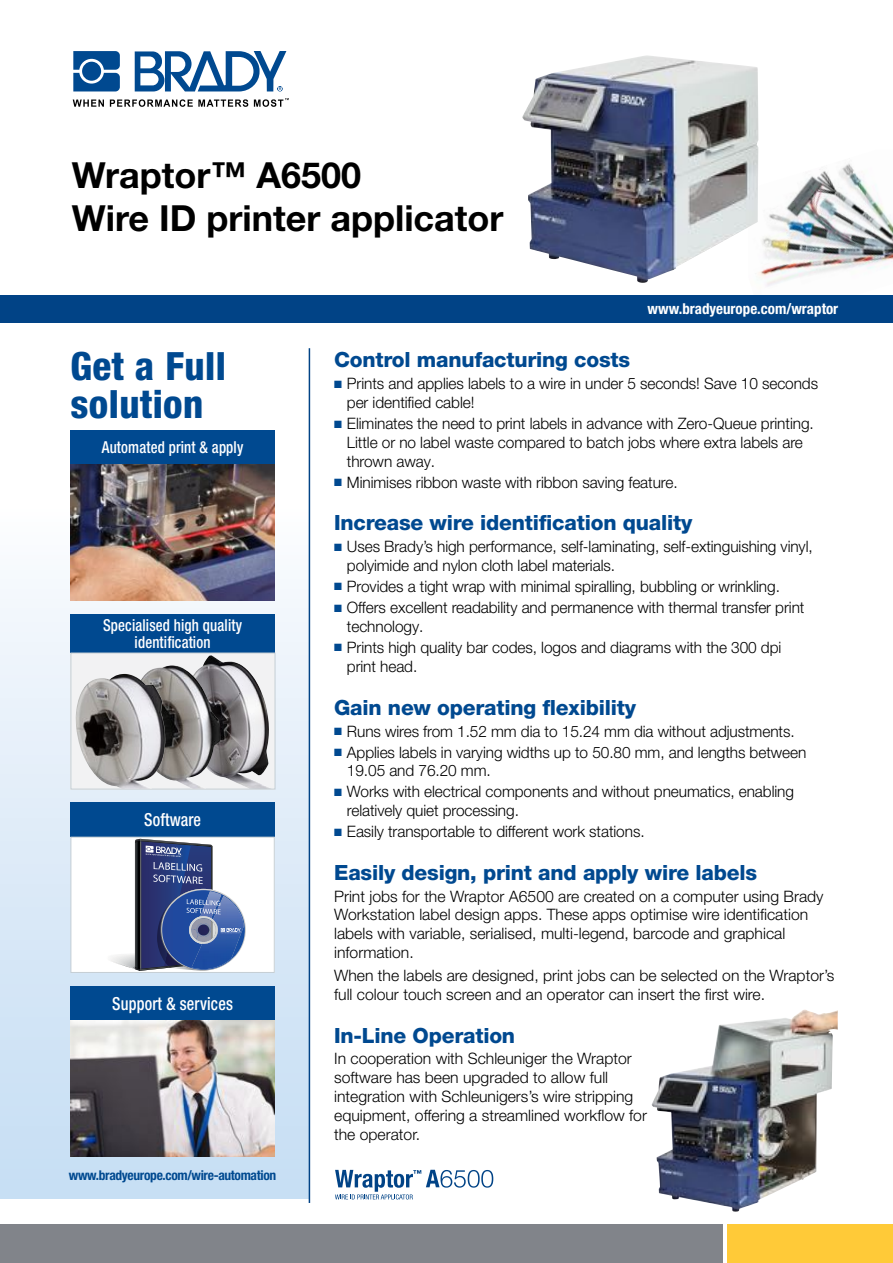
<style>
.page{position:relative;width:893px;height:1263px;background:#fff}
.page>*{position:absolute;margin:0;border:0;box-sizing:border-box;transform-origin:0 0}
.t1{font:800 condensed 39px/37.5px "Helvetica Neue LT Pro";letter-spacing:.01em;color:#004990}
.t2{font:700 36px/43.2px "Helvetica Neue LT Pro";color:#000}
.t3{font:800 21px "Helvetica Neue LT Pro";letter-spacing:-.01em;color:#004990}
.t4{font:500 condensed 18px "Helvetica Neue LT Pro";letter-spacing:.01em;color:#fff;scale:.9 1}
.t5{font:500 condensed 16.5px/16.5px "Helvetica Neue LT Pro";letter-spacing:.01em;color:#fff;text-align:center;scale:.9 1}
.t6{font:300 15.75px/18.9px "Helvetica Neue LT Pro";letter-spacing:-.005em;color:#000}
.t7{font:700 condensed 15px "Helvetica Neue LT Pro";color:#fff}
.t8{font:700 condensed 13.5px "Helvetica Neue LT Pro";letter-spacing:-.025em;color:#004990}
.s1{color:#004990}
</style>
<div class="page">
<img style="left:748px;top:150px;width:145px;height:146px">
<div style="left:0;top:352px;width:309px;height:847px;background:linear-gradient(to bottom,#fffffe,#c2dbf1)"></div>
<hr style="left:309px;top:348px;width:1px;height:855px;background:#014386">
<div style="left:0;top:296px;width:893px;height:27px;background:#014386"></div>
<svg style="left:73px;top:51px;width:47px;height:40px;background:#2966a1"></svg>
<svg style="left:135px;top:51px;width:151px;height:40px"></svg>
<svg style="left:73px;top:100px;width:31px;height:7px"></svg>
<svg style="left:110px;top:99px;width:138px;height:8px"></svg>
<svg style="left:254px;top:98px;width:35px;height:9px"></svg>
<div style="left:0;top:1225px;width:723px;height:38px;background:#81848a"></div>
<div style="left:727px;top:1225px;width:166px;height:38px;background:#ffca38"></div>
<div style="left:71px;top:614px;width:204px;height:39px;background:#004990"></div>
<div style="left:71px;top:430px;width:204px;height:34px;background:#004990"></div>
<div style="left:71px;top:803px;width:204px;height:34px;background:#004990"></div>
<div style="left:71px;top:987px;width:204px;height:34px;background:#004990"></div>
<div style="left:71px;top:837px;width:203px;height:135px;background:#fff"></div>
<svg style="left:111px;top:839px;width:135px;height:132px"></svg>
<div style="left:71px;top:837px;width:204px;height:136px;border:1px solid #c4ced4"></div>
<img style="left:71px;top:1021px;width:204px;height:136px">
<div style="left:71px;top:653px;width:204px;height:136px;background:#f2f2f3"></div>
<img style="left:203px;top:655px;width:66px;height:132px">
<div style="left:71px;top:653px;width:204px;height:136px;border:1px solid #c4ced4"></div>
<img style="left:146px;top:665px;width:74px;height:124px">
<img style="left:76px;top:674px;width:89px;height:115px">
<img style="left:522px;top:55px;width:236px;height:228px">
<svg style="left:335px;top:1170px;width:158px;height:29px"></svg>
<img style="left:71px;top:464px;width:204px;height:136px">
<img style="left:652px;top:1009px;width:186px;height:203px">
<h2 class="t2" style="left:72px;top:153px;width:433px">Wraptor™ A6500<br>Wire ID printer applicator</h2>
<p class="t7" style="left:648px;top:299px;width:192px">www.bradyeurope.com/wraptor</p>
<h1 class="t1" style="left:71px;top:347px;width:157px">Get a Full solution</h1>
<p class="t5" style="left:102px;top:439px;width:159px">Automated print &amp; apply</p>
<p class="t5" style="left:103px;top:617px;width:156px">Specialised high quality identification</p>
<p class="t4" style="left:144px;top:809px;width:65px">Software</p>
<p class="t4" style="left:112px;top:993px;width:136px">Support &amp; services</p>
<p class="t8" style="left:69px;top:1167px;width:209px">www.bradyeurope.com/wire-automation</p>
<h3 class="t3" style="left:334px;top:347px;width:298px">Control manufacturing costs</h3>
<p class="t6" style="left:347px;top:374px;width:473px;text-indent:-13px"><span class="s1">■</span> Prints and applies labels to a wire in under 5 seconds! Save 10 seconds per identified cable!</p>
<p class="t6" style="left:347px;top:414px;width:468px;text-indent:-13px"><span class="s1">■</span> Eliminates the need to print labels in advance with Zero-Queue printing.<br>Little or no label waste compared to batch jobs where extra labels are thrown away.</p>
<p class="t6" style="left:334px;top:473px;width:345px"><span class="s1">■</span> Minimises ribbon waste with ribbon saving feature.</p>
<h3 class="t3" style="left:334px;top:510px;width:360px">Increase wire identification quality</h3>
<p class="t6" style="left:347px;top:537px;width:467px;text-indent:-13px"><span class="s1">■</span> Uses Brady’s high performance, self-laminating, self-extinguishing vinyl, polyimide and nylon cloth label materials.</p>
<p class="t6" style="left:334px;top:577px;width:447px"><span class="s1">■</span> Provides a tight wrap with minimal spiralling, bubbling or wrinkling.</p>
<p class="t6" style="left:347px;top:598px;width:459px;text-indent:-13px"><span class="s1">■</span> Offers excellent readability and permanence with thermal transfer print technology.</p>
<p class="t6" style="left:347px;top:637px;width:436px;text-indent:-13px"><span class="s1">■</span> Prints high quality bar codes, logos and diagrams with the 300 dpi print head.</p>
<h3 class="t3" style="left:334px;top:695px;width:303px">Gain new operating flexibility</h3>
<p class="t6" style="left:334px;top:721px;width:462px"><span class="s1">■</span> Runs wires from 1.52 mm dia to 15.24 mm dia without adjustments.</p>
<p class="t6" style="left:347px;top:742px;width:461px;text-indent:-13px"><span class="s1">■</span> Applies labels in varying widths up to 50.80 mm, and lengths between<br>19.05 and 76.20 mm.</p>
<p class="t6" style="left:347px;top:782px;width:449px;text-indent:-13px"><span class="s1">■</span> Works with electrical components and without pneumatics, enabling relatively quiet processing.</p>
<p class="t6" style="left:334px;top:822px;width:312px"><span class="s1">■</span> Easily transportable to different work stations.</p>
<h3 class="t3" style="left:334px;top:860px;width:424px">Easily design, print and apply wire labels</h3>
<p class="t6" style="left:334px;top:886px;width:491px">Print jobs for the Wraptor A6500 are created on a computer using Brady Workstation label design apps. These apps optimise wire identification labels with variable, serialised, multi-legend, barcode and graphical information.</p>
<p class="t6" style="left:334px;top:966px;width:502px">When the labels are designed, print jobs can be selected on the Wraptor’s full colour touch screen and an operator can insert the first wire.</p>
<h3 class="t3" style="left:334px;top:1023px;width:182px">In-Line Operation</h3>
<p class="t6" style="left:334px;top:1049px;width:314px">In cooperation with Schleuniger the Wraptor software has been upgraded to allow full integration with Schleunigers’s wire stripping equipment, offering a streamlined workflow for the operator.</p>
</div>
